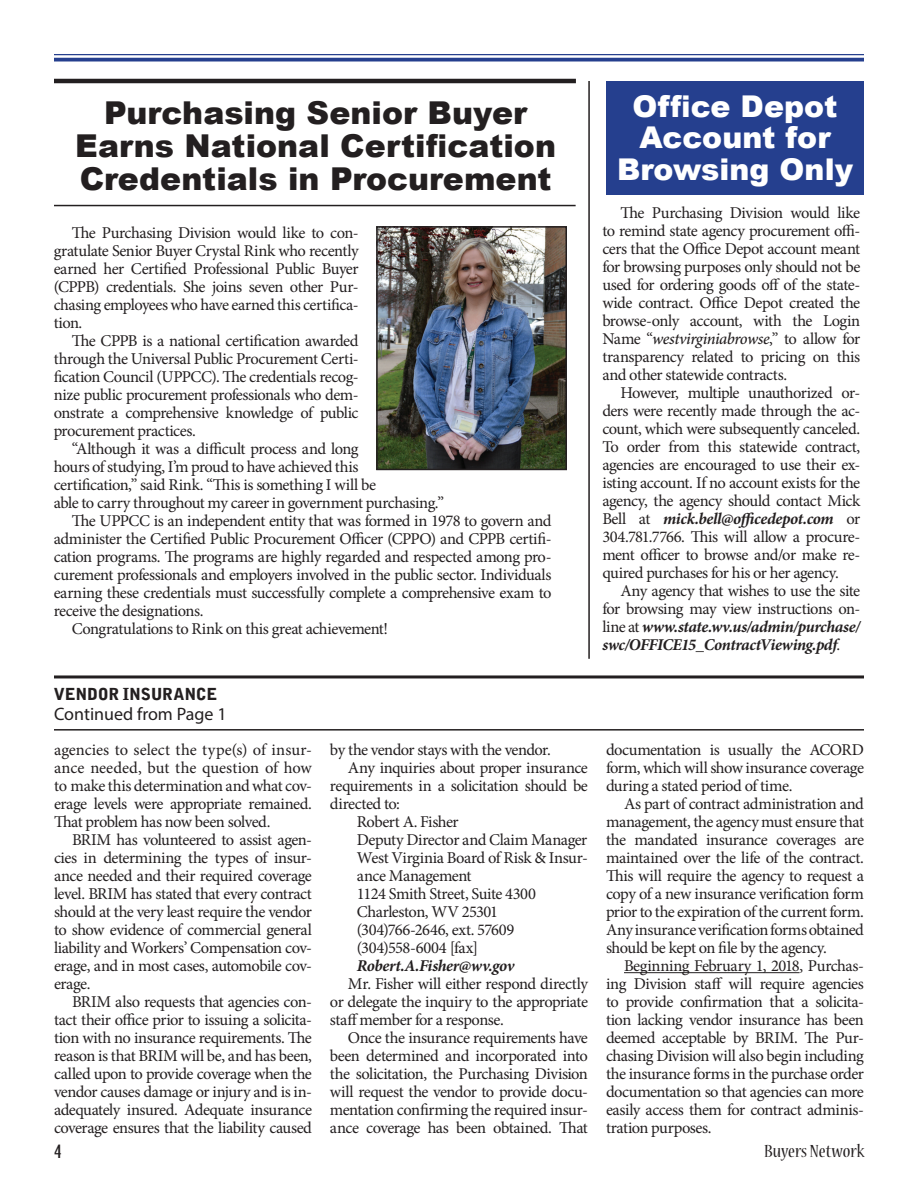
<style>
.page{position:relative;width:918px;height:1188px;background:#fff}
.page>*{position:absolute;margin:0;border:0;box-sizing:border-box;transform-origin:0 0}
.t1{font:900 31.5px/33px "Arial";color:#231f20;text-align:center}
.t2{font:900 30px/31.5px "Arial";color:#fff;text-align:center}
.t3{font:condensed 19.5px "Nueva Std";color:#231f20;scale:1.08 1}
.t4{font:condensed 19.5px "Gill Sans";color:#231f20;scale:1.08 1}
.t5{font:18px "Myriad Pro";color:#231f20}
.t6{font:16.5px/18px "Minion Pro";letter-spacing:-.03em;color:#231f20;text-align:justify}
.t7{font:italic 700 16.5px "Minion Pro";letter-spacing:-.025em;color:#231f20}
.t8{font:900 16.5px "Bell Gothic Std";letter-spacing:-.02em;color:#231f20}
.s1{font-weight:500;font-style:italic}
.s2{font-weight:700;font-style:italic}
</style>
<div class="page">
<hr style="left:54px;top:54px;width:810px;height:1px;background:#253f8e">
<svg style="left:54px;top:58px;width:810px;height:4px;background:#40569c"></svg>
<div style="left:606px;top:81px;width:258px;height:113px;background:#253f8e"></div>
<hr style="left:588px;top:81px;width:2px;height:578px;background:#231f20">
<hr style="left:54px;top:675px;width:810px;height:3px;background:#231f20">
<hr style="left:54px;top:729px;width:810px;height:2px;background:#231f20">
<hr style="left:624px;top:972px;width:176px;height:1px;background:#231f20">
<hr style="left:54px;top:79px;width:522px;height:4px;background:#231f20">
<hr style="left:54px;top:205px;width:522px;height:1px;background:#231f20">
<img style="left:379px;top:229px;width:185px;height:238px">
<div style="left:376px;top:226px;width:191px;height:244px;border:2px solid #231f20"></div>
<h1 class="t1" style="left:75px;top:95px;width:482px">Purchasing Senior Buyer<br>Earns National Certification<br>Credentials in Procurement</h1>
<p class="t6" style="left:54px;top:224px;width:306px;text-indent:18px">The Purchasing Division would like to con&shy;gratulate Senior Buyer Crystal Rink who recently earned her Certified Professional Public Buyer (CPPB) credentials. She joins seven other Pur&shy;chasing employees who have earned this certifica&shy;tion.</p>
<p class="t6" style="left:54px;top:332px;width:306px;text-indent:18px">The CPPB is a national certification awarded through the Universal Public Procurement Certi&shy;fication Council (UPPCC). The credentials recog&shy;nize public procurement professionals who dem&shy;onstrate a comprehensive knowledge of public procurement practices.</p>
<p class="t6" style="left:72px;top:440px;width:288px">“Although it was a difficult process and long</p>
<p class="t6" style="left:54px;top:458px;width:306px">hours of studying, I’m proud to have achieved this</p>
<p class="t6" style="left:54px;top:476px;width:324px">certification,” said Rink. “This is something I will be</p>
<p class="t6" style="left:54px;top:494px;width:392px">able to carry throughout my career in government purchasing.”</p>
<p class="t6" style="left:72px;top:512px;width:481px">The UPPCC is an independent entity that was formed in 1978 to govern and</p>
<p class="t6" style="left:54px;top:530px;width:499px">administer the Certified Public Procurement Officer (CPPO) and CPPB certifi-</p>
<p class="t6" style="left:54px;top:548px;width:499px">cation programs. The programs are highly regarded and respected among pro-</p>
<p class="t6" style="left:54px;top:566px;width:499px">curement professionals and employers involved in the public sector. Individuals</p>
<p class="t6" style="left:54px;top:584px;width:499px">earning these credentials must successfully complete a comprehensive exam to</p>
<p class="t6" style="left:54px;top:602px;width:151px">receive the designations.</p>
<p class="t6" style="left:72px;top:620px;width:318px">Congratulations to Rink on this great achievement!</p>
<p class="t8" style="left:54px;top:684px;width:165px">VENDOR INSURANCE</p>
<p class="t5" style="left:54px;top:702px;width:174px">Continued from Page 1</p>
<p class="t6" style="left:54px;top:741px;width:259px">agencies to select the type(s) of insur&shy;ance needed, but the question of how to make this determination and what cov&shy;erage levels were appropriate remained.<br>That problem has now been solved.</p>
<p class="t6" style="left:54px;top:831px;width:260px;text-indent:18px">BRIM has volunteered to assist agen&shy;cies in determining the types of insur&shy;ance needed and their required coverage level. BRIM has stated that every contract should at the very least require the vendor to show evidence of commercial general liability and Workers’ Compensation cov&shy;erage, and in most cases, automobile cov&shy;erage.</p>
<p class="t6" style="left:54px;top:993px;width:260px;text-indent:18px">BRIM also requests that agencies con&shy;tact their office prior to issuing a solicita&shy;tion with no insurance requirements. The reason is that BRIM will be, and has been, called upon to provide coverage when the vendor causes damage or injury and is in&shy;adequately insured. Adequate insurance coverage ensures that the liability caused</p>
<p class="t6" style="left:330px;top:741px;width:222px">by the vendor stays with the vendor.</p>
<p class="t6" style="left:348px;top:759px;width:241px">Any inquiries about proper insurance</p>
<p class="t6" style="left:330px;top:777px;width:260px">requirements in a solicitation should be</p>
<p class="t6" style="left:330px;top:795px;width:71px">directed to:</p>
<p class="t6" style="left:357px;top:813px;width:103px">Robert A. Fisher</p>
<p class="t6" style="left:357px;top:831px;width:232px">Deputy Director and Claim Manager</p>
<p class="t6" style="left:357px;top:849px;width:232px">West Virginia Board of Risk &amp; Insur-</p>
<p class="t6" style="left:357px;top:867px;width:116px">ance Management</p>
<p class="t6" style="left:357px;top:885px;width:181px">1124 Smith Street, Suite 4300</p>
<p class="t6" style="left:357px;top:903px;width:143px">Charleston, WV 25301</p>
<p class="t6" style="left:357px;top:921px;width:159px">(304)766-2646, ext. 57609</p>
<p class="t6" style="left:357px;top:939px;width:123px">(304)558-6004 [fax]</p>
<p class="t7" style="left:357px;top:954px;width:159px">Robert.A.Fisher@wv.gov</p>
<p class="t6" style="left:330px;top:975px;width:260px;text-indent:18px">Mr. Fisher will either respond directly or delegate the inquiry to the appropriate staff member for a response.</p>
<p class="t6" style="left:330px;top:1029px;width:260px;text-indent:18px">Once the insurance requirements have been determined and incorporated into the solicitation, the Purchasing Division will request the vendor to provide docu&shy;mentation confirming the required insur&shy;ance coverage has been obtained. That</p>
<h2 class="t2" style="left:617px;top:90px;width:237px">Office Depot<br>Account for<br>Browsing Only</h2>
<p class="t6" style="left:602px;top:204px;width:260px;text-indent:18px">The Purchasing Division would like to remind state agency procurement offi&shy;cers that the Office Depot account meant for browsing purposes only should not be used for ordering goods off of the state&shy;wide contract. Office Depot created the browse-only account, with the Login Name “<span class="s1">westvirginiabrowse</span>,” to allow for transparency related to pricing on this and other statewide contracts.</p>
<p class="t6" style="left:602px;top:384px;width:259px;text-indent:18px">However, multiple unauthorized or&shy;ders were recently made through the ac&shy;count, which were subsequently canceled.<br>To order from this statewide contract, agencies are encouraged to use their ex&shy;isting account. If no account exists for the agency, the agency should contact Mick Bell at <span class="s2">mick.bell@officedepot.com</span> or 304.781.7766. This will allow a procure&shy;ment officer to browse and/or make re&shy;quired purchases for his or her agency.</p>
<p class="t6" style="left:602px;top:582px;width:260px;text-indent:18px">Any agency that wishes to use the site for browsing may view instructions on&shy;line at <span class="s2">www.state.wv.us/admin/purchase/ swc/OFFICE15_ContractViewing.pdf</span>.</p>
<p class="t6" style="left:606px;top:741px;width:260px">documentation is usually the ACORD form, which will show insurance coverage during a stated period of time.</p>
<p class="t6" style="left:606px;top:795px;width:260px;text-indent:18px">As part of contract administration and management, the agency must ensure that the mandated insurance coverages are maintained over the life of the contract.<br>This will require the agency to request a copy of a new insurance verification form prior to the expiration of the current form.<br>Any insurance verification forms obtained should be kept on file by the agency.</p>
<p class="t6" style="left:606px;top:957px;width:260px;text-indent:18px">Beginning February 1, 2018, Purchas&shy;ing Division staff will require agencies to provide confirmation that a solicita&shy;tion lacking vendor insurance has been deemed acceptable by BRIM. The Pur&shy;chasing Division will also begin including the insurance forms in the purchase order documentation so that agencies can more easily access them for contract adminis&shy;tration purposes.</p>
<p class="t4" style="left:54px;top:1140px;width:9px">4</p>
<p class="t3" style="left:764px;top:1143px;width:94px">Buyers Network</p>
</div>
